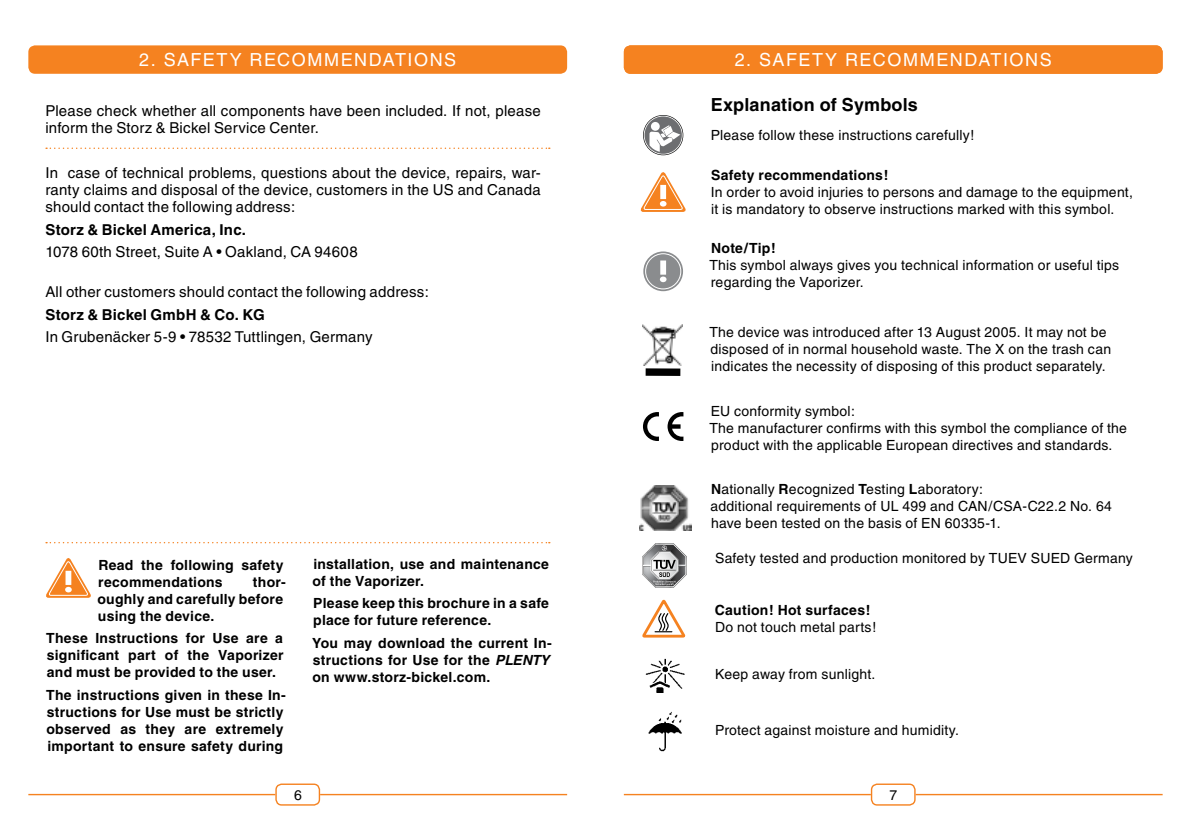
<style>
.page{position:relative;width:1191px;height:840px;background:#fff}
.page>*{position:absolute;margin:0;border:0;box-sizing:border-box;transform-origin:0 0}
.t1{font:18px "Helvetica";letter-spacing:.085em;color:#fff}
.t2{font:700 18px "Helvetica";letter-spacing:.01em;color:#000}
.t3{font:15px/17px "Helvetica";letter-spacing:.015em;color:#000}
.t4{font:700 15px "Helvetica";letter-spacing:.015em;color:#000}
.t5{font:14px/17px "Helvetica";letter-spacing:.02em;color:#000}
.t6{font:700 14px/17px "Helvetica";letter-spacing:.02em;color:#000}
.s1{font-style:italic}
.s2{font-weight:700}
</style>
<div class="page">
<div style="left:275px;top:783px;width:45px;height:22px;border:1px solid #f58220;border-radius:6px"></div>
<hr style="left:28px;top:793px;width:247px;height:1px;background:#f58220">
<hr style="left:320px;top:793px;width:247px;height:1px;background:#f58220">
<div style="left:871px;top:783px;width:44px;height:22px;border:1px solid #f58220;border-radius:6px"></div>
<hr style="left:624px;top:793px;width:247px;height:1px;background:#f58220">
<hr style="left:915px;top:793px;width:247px;height:1px;background:#f58220">
<div style="left:28px;top:45px;width:539px;height:29px;background:#f58220;border-radius:7px"></div>
<div style="left:625px;top:46px;width:536px;height:27px;background:#f58220;border-radius:6px"></div>
<div style="left:624px;top:45px;width:538px;height:29px;border:2px solid #f58220;border-radius:6px"></div>
<img style="left:639px;top:485px;width:52px;height:45px">
<img style="left:645px;top:658px;width:40px;height:34px">
<svg style="left:642px;top:599px;width:44px;height:39px"></svg>
<svg style="left:642px;top:543px;width:45px;height:44px"></svg>
<img style="left:648px;top:711px;width:34px;height:41px">
<svg style="left:643px;top:251px;width:40px;height:40px"></svg>
<svg style="left:660px;top:260px;width:6px;height:22px"></svg>
<div style="left:645px;top:253px;width:36px;height:36px;border:1px solid #fff;border-radius:50%"></div>
<svg style="left:640px;top:172px;width:45px;height:40px"></svg>
<svg style="left:667px;top:412px;width:16px;height:29px"></svg>
<svg style="left:643px;top:412px;width:16px;height:29px"></svg>
<svg style="left:643px;top:115px;width:40px;height:40px"></svg>
<img style="left:643px;top:324px;width:40px;height:41px">
<div style="left:645px;top:368px;width:35px;height:8px;background:#000"></div>
<svg style="left:46px;top:558px;width:45px;height:40px"></svg>
<svg style="left:46px;top:542px;width:504px;height:1px"></svg>
<svg style="left:46px;top:147px;width:504px;height:2px"></svg>
<p class="t1" style="left:139px;top:50px;width:318px">2. SAFETY RECOMMENDATIONS</p>
<p class="t1" style="left:734px;top:50px;width:318px">2. SAFETY RECOMMENDATIONS</p>
<p class="t3" style="left:45px;top:102px;width:497px">Please check whether all components have been included. If not, please inform the Storz &amp; Bickel Service Center.</p>
<p class="t3" style="left:45px;top:164px;width:497px;text-align:justify">In case of technical problems, questions about the device, repairs, war&shy;ranty claims and disposal of the device, customers in the US and Canada should contact the following address:</p>
<p class="t4" style="left:45px;top:220px;width:202px">Storz &amp; Bickel America, Inc.</p>
<p class="t3" style="left:45px;top:243px;width:314px">1078 60th Street, Suite A • Oakland, CA 94608</p>
<p class="t3" style="left:45px;top:283px;width:385px">All other customers should contact the following address:</p>
<p class="t4" style="left:45px;top:305px;width:221px">Storz &amp; Bickel GmbH &amp; Co. KG</p>
<p class="t3" style="left:45px;top:328px;width:329px">In Grubenäcker 5-9 • 78532 Tuttlingen, Germany</p>
<p class="t6" style="left:98px;top:555px;width:187px">Read the following safety recommendations</p>
<p class="t6" style="left:98px;top:572px;width:190px;text-indent:155px">thor&shy;oughly and carefully before using the device.</p>
<p class="t6" style="left:46px;top:629px;width:239px;text-align:justify">These Instructions for Use are a significant part of the Vaporizer and must be provided to the user.</p>
<p class="t6" style="left:46px;top:686px;width:241px">The instructions given in these In&shy;structions for Use must be strictly observed as they are extremely important to ensure safety during</p>
<p class="t6" style="left:312px;top:554px;width:238px">installation, use and maintenance of the Vaporizer.</p>
<p class="t6" style="left:313px;top:594px;width:237px">Please keep this brochure in a safe place for future reference.</p>
<p class="t6" style="left:312px;top:634px;width:241px">You may download the current In&shy;structions for Use for the <span class="s1">PLENTY </span>on www.storz-bickel.com.</p>
<p class="t2" style="left:710px;top:94px;width:209px">Explanation of Symbols</p>
<p class="t5" style="left:711px;top:127px;width:265px">Please follow these instructions carefully!</p>
<p class="t6" style="left:711px;top:166px;width:179px">Safety recommendations!</p>
<p class="t5" style="left:711px;top:183px;width:424px">In order to avoid injuries to persons and damage to the equipment, it is mandatory to observe instructions marked with this symbol.</p>
<p class="t6" style="left:711px;top:239px;width:66px">Note/Tip!</p>
<p class="t5" style="left:709px;top:256px;width:411px">This symbol always gives you technical information or useful tips regarding the Vaporizer.</p>
<p class="t5" style="left:709px;top:323px;width:403px">The device was introduced after 13 August 2005. It may not be disposed of in normal household waste. The X on the trash can indicates the necessity of disposing of this product separately.</p>
<p class="t5" style="left:709px;top:402px;width:419px">EU conformity symbol:<br>The manufacturer confirms with this symbol the compliance of the product with the applicable European directives and standards.</p>
<p class="t5" style="left:710px;top:480px;width:403px"><span class="s2">N</span>ationally <span class="s2">R</span>ecognized <span class="s2">T</span>esting <span class="s2">L</span>aboratory:<br>additional requirements of UL 499 and CAN/CSA-C22.2 No. 64 have been tested on the basis of EN 60335-1.</p>
<p class="t5" style="left:715px;top:549px;width:419px">Safety tested and production monitored by TUEV SUED Germany</p>
<p class="t6" style="left:715px;top:600px;width:157px">Caution! Hot surfaces!</p>
<p class="t5" style="left:715px;top:617px;width:163px">Do not touch metal parts!</p>
<p class="t5" style="left:715px;top:665px;width:162px">Keep away from sunlight.</p>
<p class="t5" style="left:715px;top:721px;width:246px">Protect against moisture and humidity.</p>
<p class="t5" style="left:294px;top:786px;width:9px">6</p>
<p class="t5" style="left:889px;top:786px;width:9px">7</p>
</div>
